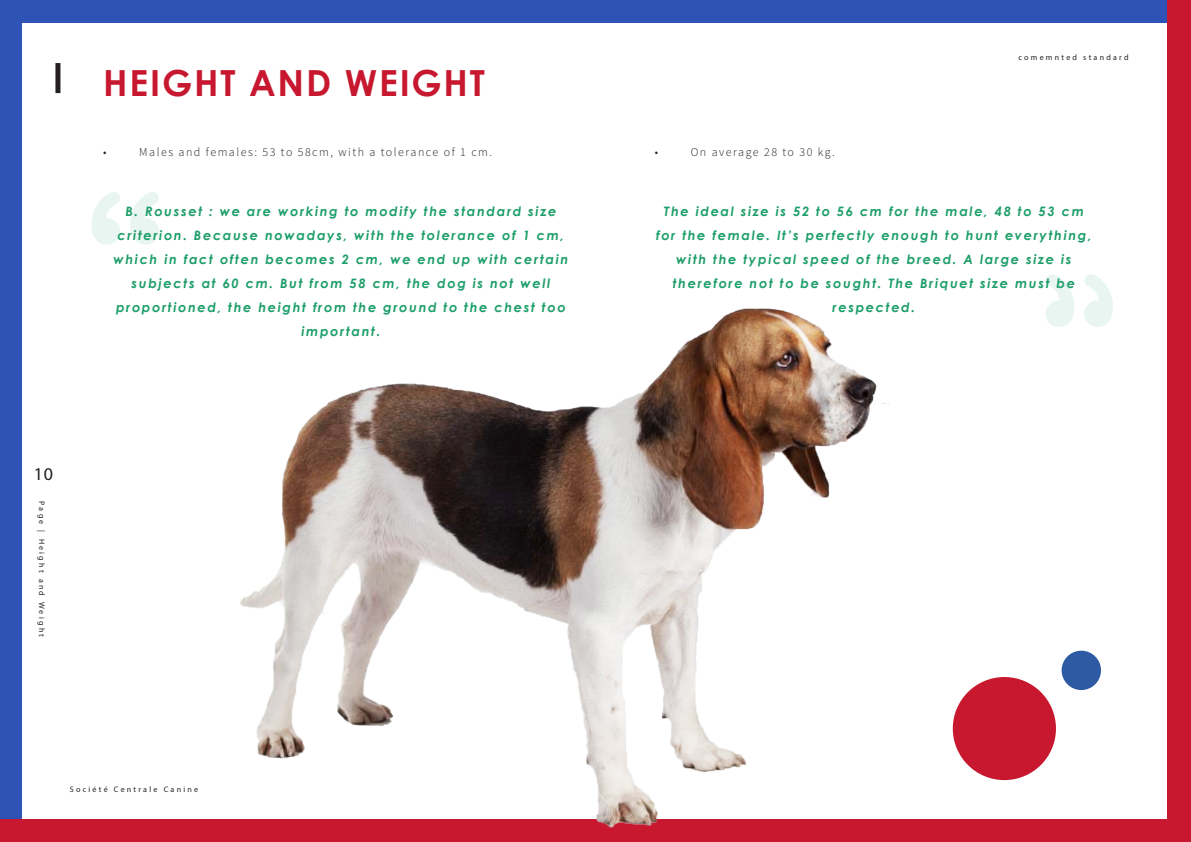
<style>
.page{position:relative;width:1191px;height:842px;background:#c7182f}
.page>*{position:absolute;margin:0;border:0;box-sizing:border-box;transform-origin:0 0}
.Heading_36_pt{font:700 36px "Century Gothic";letter-spacing:.05em;color:#c7182f}
.t1{font:18px "Myriad Pro";color:#231f20}
.Body_9_pt{font:italic 700 13px/24px "Century Gothic";letter-spacing:.125em;color:#1d9e6a;text-align:center}
.Body_9_pt-2{font:300 12px "Source Sans Pro";letter-spacing:.125em;color:#231f20}
.Caption_8_pt{font:8px "Myriad Pro";letter-spacing:.28em;color:#231f20}
</style>
<div class="page">
<div style="left:0;top:0;width:1166px;height:819px;background:#2e52b5"></div>
<div style="left:22px;top:23px;width:1144px;height:796px;background:#fff"></div>
<img style="left:240px;top:308px;width:650px;height:520px">
<div style="left:55px;top:63px;width:5px;height:30px;background:#231f20"></div>
<svg style="left:91px;top:192px;width:68px;height:53px"></svg>
<svg style="left:1046px;top:274px;width:67px;height:53px"></svg>
<div style="left:952px;top:677px;width:104px;height:103px;background:#c7182f;border-radius:50%"></div>
<div style="left:1061px;top:651px;width:40px;height:39px;background:#2e5aa3;border-radius:50%"></div>
<p class="Heading_36_pt" style="left:103px;top:56px;width:383px">HEIGHT AND WEIGHT</p>
<p class="Body_9_pt-2" style="left:103px;top:145px;width:5px">•</p>
<p class="Body_9_pt-2" style="left:139px;top:145px;width:354px">Males and females: 53 to 58cm, with a tolerance of 1 cm.</p>
<p class="Body_9_pt" style="left:113px;top:199px;width:456px">B. Rousset : we are working to modify the standard size criterion. Because nowadays, with the tolerance of 1 cm, which in fact often becomes 2 cm, we end up with certain subjects at 60 cm. But from 58 cm, the dog is not well proportioned, the height from the ground to the chest too important.</p>
<h2 class="t1" style="left:34px;top:463px;width:21px">10</h2>
<p class="Caption_8_pt" style="left:47px;top:501px;width:137px;rotate:90deg">Page | Height and Weight</p>
<p class="Caption_8_pt" style="left:70px;top:784px;width:130px">Société Centrale Canine</p>
<p class="Body_9_pt-2" style="left:654px;top:145px;width:5px">•</p>
<p class="Body_9_pt-2" style="left:690px;top:145px;width:146px">On average 28 to 30 kg.</p>
<p class="Caption_8_pt" style="left:1018px;top:52px;width:112px">comemnted standard</p>
<p class="Body_9_pt" style="left:656px;top:199px;width:437px">The ideal size is 52 to 56 cm for the male, 48 to 53 cm for the female. It’s perfectly enough to hunt everything, with the typical speed of the breed. A large size is therefore not to be sought. The Briquet size must be respected.</p>
</div>
